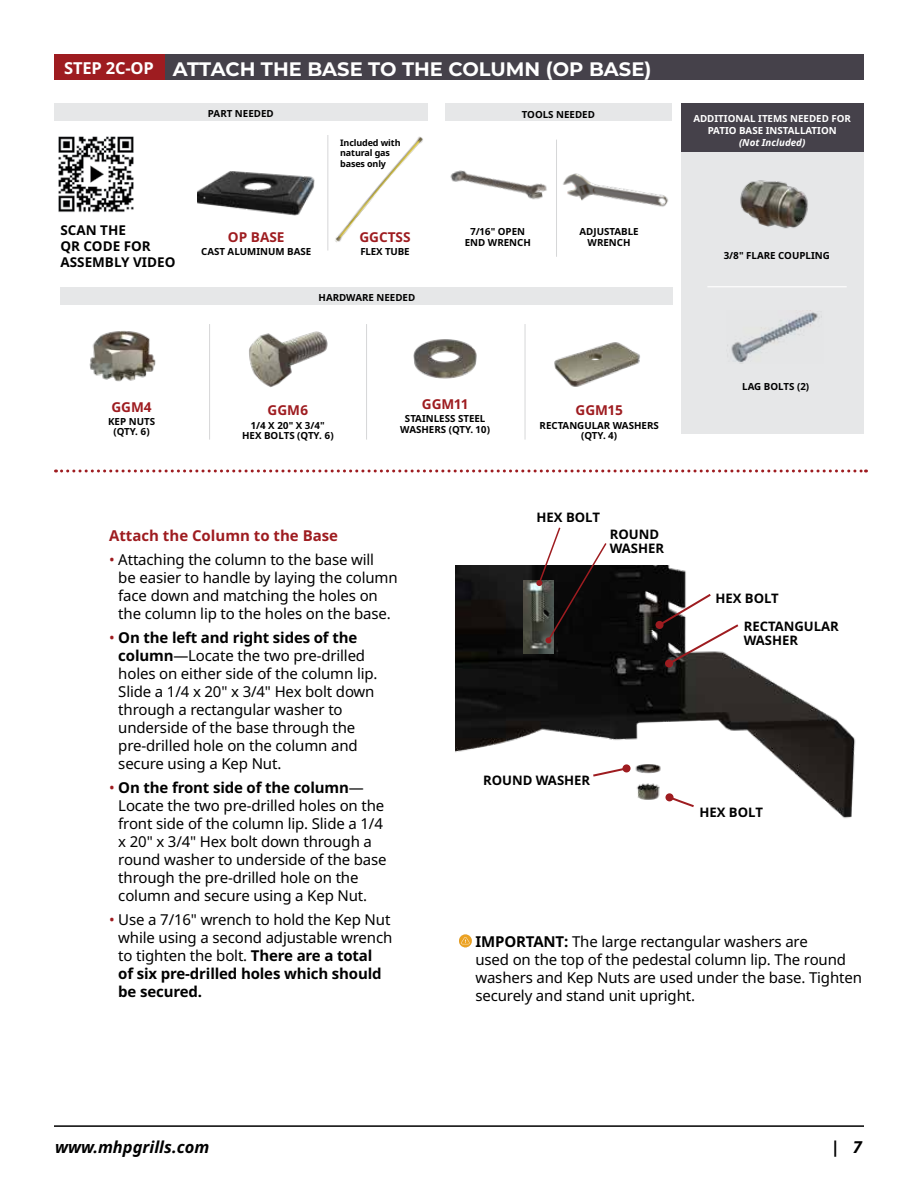
<style>
.page{position:relative;width:918px;height:1188px;background:#fff}
.page>*{position:absolute;margin:0;border:0;box-sizing:border-box;transform-origin:0 0}
.t1{font:700 19.5px "Montserrat";color:#fff}
.t2{font:italic 700 16.5px "Noto Sans";color:#000}
.t3{font:15px/18px "Noto Sans";letter-spacing:-.01em;color:#000}
.t4{font:700 15px "Noto Sans";color:#9e1c20}
.t5{font:700 13.65px "Noto Sans";color:#9e1c20}
.t6{font:700 13.5px/16.2px "Noto Sans";color:#000}
.t7{font:700 13.05px/14.1px "Noto Sans";color:#000}
.t8{font:700 9.75px/10.5px "Noto Sans";color:#000;text-align:center}
.t9{font:700 9.75px/11.7px "Noto Sans";color:#fff;text-align:center}
.t10{font:italic 700 9.75px "Noto Sans";color:#fff}
.t11{font:700 9px/10.8px "Noto Sans";letter-spacing:-.015em;color:#000}
.s1{font-family:"Noto Sans";font-size:16.5px}
.s2{color:#9e1c20}
.s3{font-weight:700}
</style>
<div class="page">
<hr style="left:54px;top:1125px;width:810px;height:2px;background:#000">
<div style="left:681px;top:105px;width:183px;height:329px;background:#e6e7e8"></div>
<img style="left:197px;top:171px;width:118px;height:45px">
<svg style="left:459px;top:934px;width:13px;height:13px"></svg>
<img style="left:456px;top:566px;width:400px;height:253px">
<svg style="left:657px;top:592px;width:84px;height:74px"></svg>
<div style="left:665px;top:659px;width:8px;height:9px;background:#9e1c20;border-radius:50%"></div>
<svg style="left:591px;top:766px;width:38px;height:12px"></svg>
<div style="left:622px;top:764px;width:9px;height:8px;background:#9e1c20;border-radius:50%"></div>
<svg style="left:667px;top:795px;width:29px;height:14px"></svg>
<div style="left:665px;top:793px;width:9px;height:8px;background:#9e1c20;border-radius:50%"></div>
<div style="left:54px;top:104px;width:374px;height:17px;background:#e6e7e8"></div>
<svg style="left:56px;top:470px;width:811px;height:2px"></svg>
<img style="left:740px;top:180px;width:68px;height:49px">
<div style="left:682px;top:104px;width:182px;height:48px;background:#45414a"></div>
<img style="left:727px;top:310px;width:95px;height:54px">
<hr style="left:327px;top:135px;width:1px;height:116px;background:#d6d7d8">
<div style="left:445px;top:104px;width:227px;height:17px;background:#e6e7e8"></div>
<hr style="left:556px;top:140px;width:1px;height:117px;background:#d6d7d8">
<img style="left:563px;top:173px;width:105px;height:34px">
<img style="left:450px;top:170px;width:97px;height:30px">
<hr style="left:707px;top:286px;width:140px;height:1px;background:#fff">
<img style="left:328px;top:135px;width:95px;height:112px">
<div style="left:54px;top:54px;width:810px;height:26px;background:#45414a"></div>
<div style="left:54px;top:54px;width:110px;height:26px;background:#9e1c20"></div>
<img style="left:524px;top:581px;width:29px;height:73px">
<svg style="left:536px;top:527px;width:72px;height:116px"></svg>
<div style="left:60px;top:287px;width:613px;height:17px;background:#e6e7e8"></div>
<hr style="left:525px;top:324px;width:1px;height:116px;background:#d6d7d8">
<hr style="left:366px;top:324px;width:1px;height:116px;background:#d6d7d8">
<hr style="left:209px;top:324px;width:1px;height:116px;background:#d6d7d8">
<img style="left:89px;top:331px;width:67px;height:51px">
<img style="left:249px;top:331px;width:79px;height:57px">
<img style="left:413px;top:339px;width:64px;height:40px">
<img style="left:554px;top:342px;width:86px;height:45px">
<img style="left:58px;top:136px;width:76px;height:77px">
<h1 class="t1" style="left:64px;top:55px;width:589px"><span class="s1">STEP 2C-OP</span> ATTACH THE BASE TO THE COLUMN (OP BASE)</h1>
<p class="t6" style="left:60px;top:222px;width:117px">SCAN THE<br>QR CODE FOR<br>ASSEMBLY VIDEO</p>
<p class="t8" style="left:208px;top:109px;width:67px">PART NEEDED</p>
<p class="t11" style="left:340px;top:137px;width:62px">Included with natural gas bases only</p>
<p class="t5" style="left:228px;top:229px;width:58px">OP BASE</p>
<p class="t8" style="left:201px;top:247px;width:112px">CAST ALUMINUM BASE</p>
<p class="t5" style="left:359px;top:229px;width:53px">GGCTSS</p>
<p class="t8" style="left:360px;top:247px;width:51px">FLEX TUBE</p>
<p class="t8" style="left:319px;top:292px;width:98px">HARDWARE NEEDED</p>
<p class="t8" style="left:522px;top:109px;width:75px">TOOLS NEEDED</p>
<p class="t8" style="left:471px;top:227px;width:56px">7/16" OPEN</p>
<p class="t8" style="left:465px;top:237px;width:68px">END WRENCH</p>
<p class="t8" style="left:580px;top:227px;width:61px">ADJUSTABLE<br>WRENCH</p>
<p class="t5" style="left:111px;top:399px;width:42px">GGM4</p>
<p class="t8" style="left:108px;top:416px;width:48px">KEP NUTS (QTY. 6)</p>
<p class="t5" style="left:267px;top:403px;width:42px">GGM6</p>
<p class="t8" style="left:242px;top:420px;width:93px">1/4 X 20" X 3/4"<br>HEX BOLTS (QTY. 6)</p>
<p class="t5" style="left:422px;top:397px;width:48px">GGM11</p>
<p class="t8" style="left:400px;top:414px;width:91px">STAINLESS STEEL<br>WASHERS (QTY. 10)</p>
<p class="t5" style="left:575px;top:403px;width:49px">GGM15</p>
<p class="t8" style="left:540px;top:420px;width:121px">RECTANGULAR WASHERS (QTY. 4)</p>
<p class="t7" style="left:537px;top:510px;width:65px">HEX BOLT</p>
<p class="t9" style="left:693px;top:113px;width:159px">ADDITIONAL ITEMS NEEDED FOR<br>PATIO BASE INSTALLATION</p>
<p class="t10" style="left:739px;top:135px;width:68px">(Not Included)</p>
<p class="t8" style="left:724px;top:251px;width:108px">3/8" FLARE COUPLING</p>
<p class="t8" style="left:742px;top:381px;width:68px">LAG BOLTS (2)</p>
<p class="t4" style="left:109px;top:527px;width:231px">Attach the Column to the Base</p>
<p class="t3" style="left:118px;top:551px;width:281px;text-indent:-9px"><span class="s2">•</span> Attaching the column to the base will<br>be easier to handle by laying the column face down and matching the holes on the column lip to the holes on the base.</p>
<p class="t3" style="left:118px;top:629px;width:261px;text-indent:-9px"><span class="s2">•</span> <span class="s3">On the left and right sides of the column</span>—Locate the two pre-drilled holes on either side of the column lip.<br>Slide a 1/4 x 20" x 3/4" Hex bolt down through a rectangular washer to underside of the base through the pre-drilled hole on the column and secure using a Kep Nut.</p>
<p class="t3" style="left:118px;top:779px;width:270px;text-indent:-9px"><span class="s2">•</span> <span class="s3">On the front side of the column</span>— Locate the two pre-drilled holes on the front side of the column lip. Slide a 1/4 x 20" x 3/4" Hex bolt down through a round washer to underside of the base through the pre-drilled hole on the column and secure using a Kep Nut.</p>
<p class="t3" style="left:118px;top:911px;width:276px;text-indent:-9px"><span class="s2">•</span> Use a 7/16" wrench to hold the Kep Nut while using a second adjustable wrench to tighten the bolt. <span class="s3">There are a total<br>of six pre-drilled holes which should be secured.</span></p>
<p class="t7" style="left:610px;top:528px;width:56px">ROUND<br>WASHER</p>
<p class="t7" style="left:715px;top:591px;width:65px">HEX BOLT</p>
<p class="t7" style="left:744px;top:620px;width:97px">RECTANGULAR<br>WASHER</p>
<p class="t7" style="left:483px;top:774px;width:109px">ROUND WASHER</p>
<p class="t7" style="left:699px;top:805px;width:65px">HEX BOLT</p>
<p class="t3" style="left:475px;top:933px;width:388px"><span class="s3">IMPORTANT:</span> The large rectangular washers are<br>used on the top of the pedestal column lip. The round washers and Kep Nuts are used under the base. Tighten securely and stand unit upright.</p>
<p class="t2" style="left:55px;top:1135px;width:156px">www.mhpgrills.com</p>
<p class="t2" style="left:831px;top:1135px;width:33px">| 7</p>
</div>
